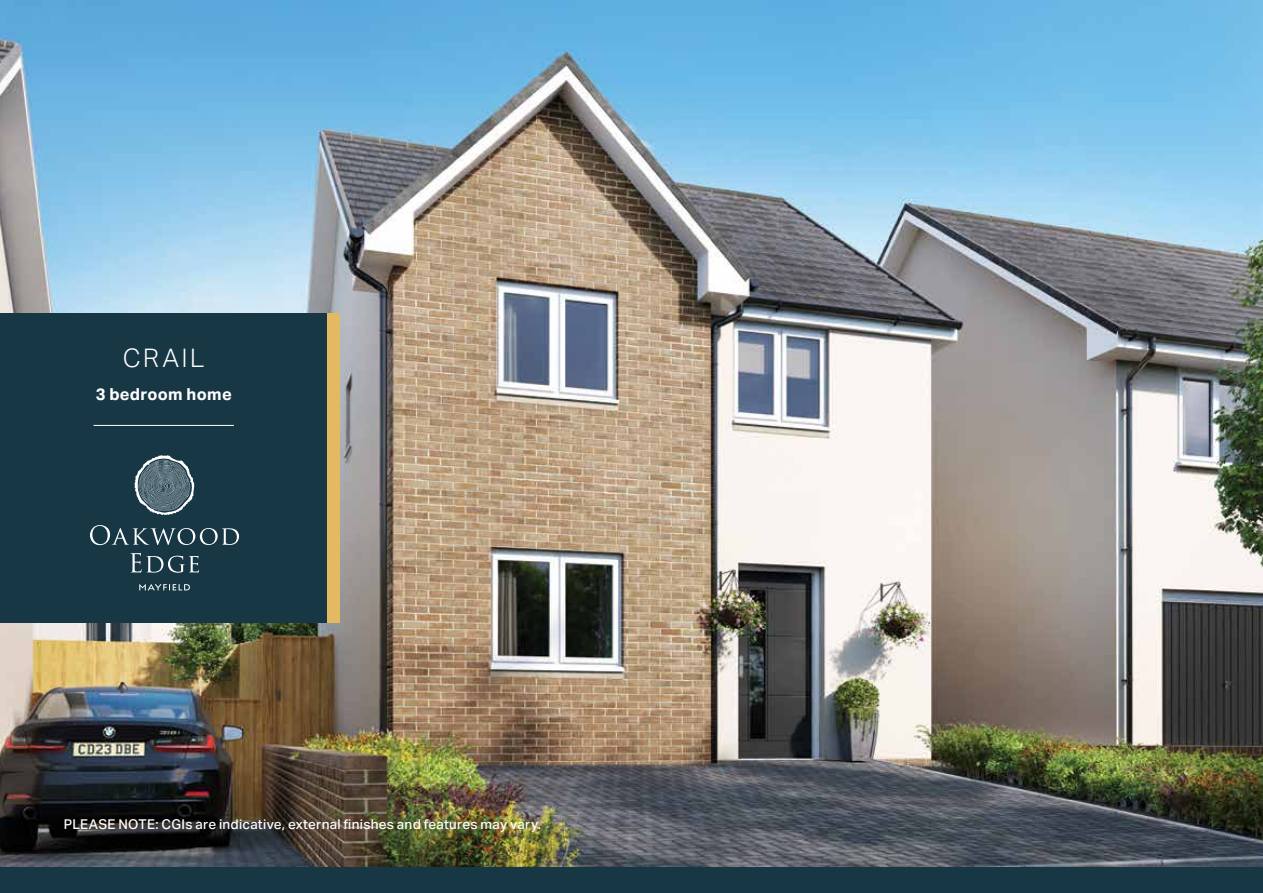
<style>
.page{position:relative;width:1263px;height:893px;background:#fff}
.page>*{position:absolute;margin:0;border:0;box-sizing:border-box;transform-origin:0 0}
.t1{font:300 25.5px "Aktiv Grotesk";letter-spacing:.105em;color:#fff}
.t2{font:700 16.5px "Aktiv Grotesk";letter-spacing:.02em;color:#fff}
.t3{font:500 13.5px "Aktiv Grotesk";letter-spacing:.02em;color:#fff}
</style>
<div class="page">
<img style="left:0;top:0;width:1263px;height:867px">
<div style="left:0;top:313px;width:327px;height:309px;background:#173745"></div>
<div style="left:0;top:867px;width:1263px;height:26px;background:#173745"></div>
<div style="left:327px;top:313px;width:13px;height:309px;background:#e3b961"></div>
<hr style="left:94px;top:425px;width:140px;height:1px;background:#fff">
<svg style="left:130px;top:553px;width:69px;height:20px"></svg>
<svg style="left:90px;top:525px;width:149px;height:20px"></svg>
<svg style="left:139px;top:584px;width:51px;height:6px"></svg>
<svg style="left:134px;top:455px;width:60px;height:60px"></svg>
<h1 class="t1" style="left:123px;top:343px;width:83px">CRAIL</h1>
<p class="t2" style="left:96px;top:385px;width:138px">3 bedroom home</p>
<p class="t3" style="left:64px;top:817px;width:479px">PLEASE NOTE: CGIs are indicative, external finishes and features may vary.</p>
</div>
